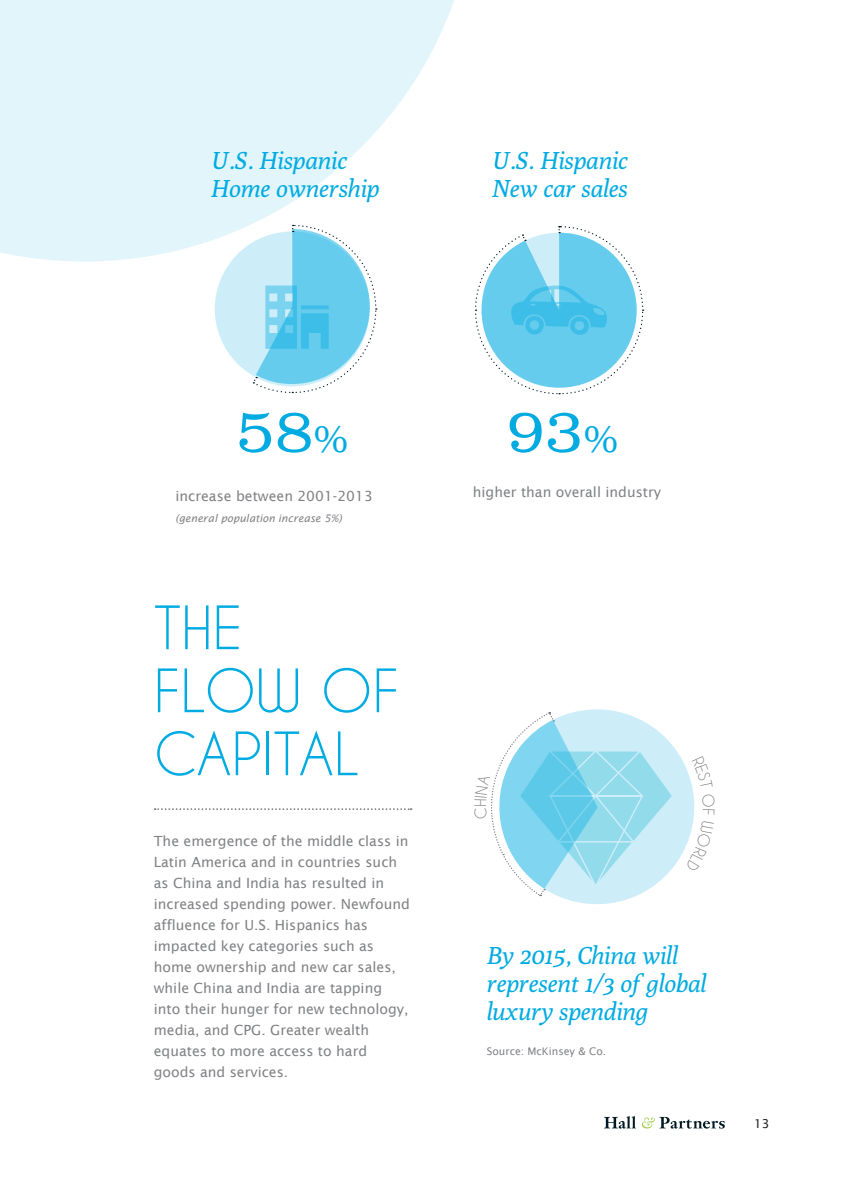
<style>
.page{position:relative;width:844px;height:1191px;background:#fff}
.page>*{position:absolute;margin:0;border:0;box-sizing:border-box;transform-origin:0 0}
.t1{font:300 63px "Clarendon LT Std";color:#00abe1}
.t2{font:56px/63px "Caviar Dreams";color:#00abe1}
.t3{font:italic 24.5px/28px "Poly";color:#00abe1}
.t4{font:14px/21px "Lucida Sans";color:#808285}
.t5{font:12.25px "Lucida Sans";color:#231f20}
.t6{font:italic 10.5px "Lucida Sans";color:#808285}
.t7{font:10.5px "Lucida Sans";color:#808285}
.s1{font-size:42px}
</style>
<div class="page">
<svg style="left:155px;top:808px;width:256px;height:2px"></svg>
<svg style="left:0;top:0;width:454px;height:262px;fill:#e1f5fb"></svg>
<svg style="left:0;top:0;width:7px;height:5px"></svg>
<svg style="left:604px;top:1116px;width:120px;height:12px"></svg>
<svg style="left:213px;top:224px;width:164px;height:170px"></svg>
<svg style="left:475px;top:226px;width:168px;height:169px"></svg>
<svg style="left:491px;top:709px;width:204px;height:195px"></svg>
<h3 class="t3" style="left:211px;top:146px;width:170px">U.S. Hispanic<br>Home ownership</h3>
<h3 class="t3" style="left:491px;top:146px;width:137px">U.S. Hispanic<br>New car sales</h3>
<h1 class="t1" style="left:236px;top:394px;width:113px">58<span class="s1">%</span></h1>
<h1 class="t1" style="left:506px;top:394px;width:113px">93<span class="s1">%</span></h1>
<p class="t4" style="left:175px;top:486px;width:199px">increase between 2001-2013</p>
<p class="t6" style="left:175px;top:513px;width:168px">(general population increase 5%)</p>
<h2 class="t2" style="left:154px;top:595px;width:247px">THE<br>FLOW OF<br>CAPITAL</h2>
<p class="t4" style="left:154px;top:830px;width:257px">The emergence of the middle class in<br>Latin America and in countries such as China and India has resulted in increased spending power. Newfound affluence for U.S. Hispanics has impacted key categories such as home ownership and new car sales, while China and India are tapping into their hunger for new technology, media, and CPG. Greater wealth equates to more access to hard goods and services.</p>
<p class="t4" style="left:472px;top:481px;width:190px">higher than overall industry</p>
<h3 class="t3" style="left:486px;top:941px;width:221px">By 2015, China will represent 1/3 of global luxury spending</h3>
<p class="t7" style="left:486px;top:1045px;width:121px">Source: McKinsey &amp; Co.</p>
<p class="t5" style="left:753px;top:1117px;width:17px">13</p>
</div>
